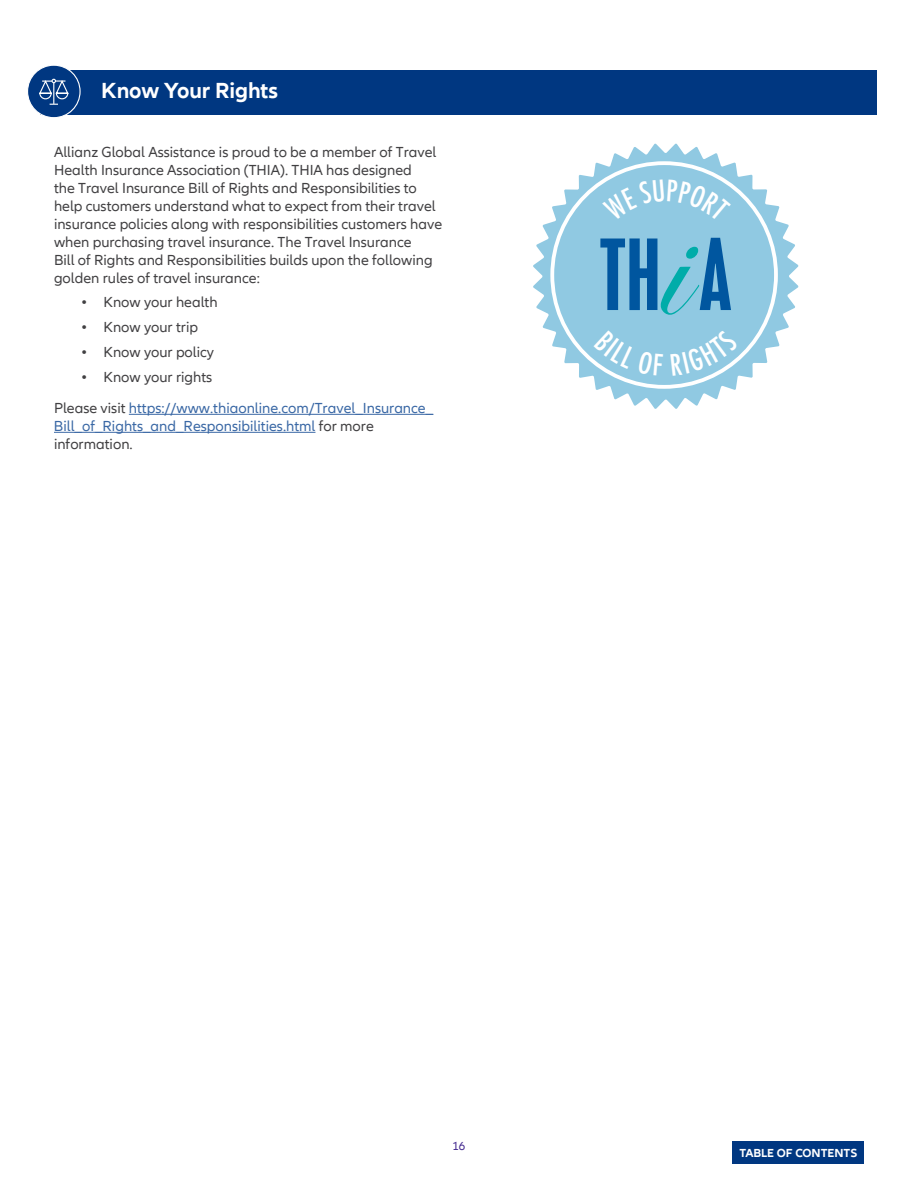
<style>
.page{position:relative;width:918px;height:1188px;background:#fff}
.page>*{position:absolute;margin:0;border:0;box-sizing:border-box;transform-origin:0 0}
.t1{font:700 22.5px "Kfwhyh Allianz Neo";letter-spacing:-.005em;color:#fff}
.t2{font:15px/18px "Wrlpxc Allianz Neo";color:#414042}
.t3{font:15px/18px "Wrlpxc Allianz Neo";color:#3a68a5}
.t4{font:700 12px "Kfwhyh Allianz Neo";color:#fff}
.t5{font:12px "Wrlpxc Allianz Neo";color:#492f92}
.s1{font-family:"Htsjfq Allianz Neo";font-weight:600}
.s2{color:#414042}
</style>
<div class="page">
<hr style="left:129px;top:414px;width:304px;height:1px;background:#3a68a5">
<hr style="left:54px;top:432px;width:261px;height:1px;background:#3a68a5">
<div style="left:40px;top:70px;width:838px;height:44px;background:#003781"></div>
<div style="left:28px;top:65px;width:52px;height:53px;background:#003781;border-radius:50%"></div>
<div style="left:27px;top:65px;width:54px;height:53px;border:1px solid #fff;border-radius:50%"></div>
<svg style="left:39px;top:79px;width:30px;height:26px"></svg>
<div style="left:733px;top:1141px;width:131px;height:23px;background:#003781"></div>
<svg style="left:533px;top:144px;width:265px;height:265px"></svg>
<svg style="left:550px;top:161px;width:228px;height:228px;fill:#90c9e2"></svg>
<svg style="left:600px;top:238px;width:131px;height:78px;background:#539cc6"></svg>
<svg style="left:686px;top:247px;width:12px;height:12px"></svg>
<div style="left:594px;top:330px;width:69px;height:46px;background:#90c9e2"></div>
<div style="left:671px;top:329px;width:68px;height:47px;background:#90c9e2"></div>
<div style="left:602px;top:179px;width:129px;height:42px;background:#90c9e2"></div>
<h2 class="t1" style="left:101px;top:78px;width:179px">Know Your Rights</h2>
<p class="t2" style="left:54px;top:143px;width:390px">Allianz Global Assistance is proud to be a member of Travel Health Insurance Association (THIA). THIA has designed<br>the Travel Insurance Bill of Rights and Responsibilities to help customers understand what to expect from their travel insurance policies along with responsibilities customers have when purchasing travel insurance. The Travel Insurance<br>Bill of Rights and Responsibilities builds upon the following golden rules of travel insurance:</p>
<p class="t2" style="left:81px;top:294px;width:138px"><span class="s1">•</span> Know your health</p>
<p class="t2" style="left:81px;top:319px;width:119px"><span class="s1">•</span> Know your trip</p>
<p class="t2" style="left:81px;top:343px;width:135px"><span class="s1">•</span> Know your policy</p>
<p class="t2" style="left:81px;top:368px;width:133px"><span class="s1">•</span> Know your rights</p>
<p class="t3" style="left:54px;top:400px;width:381px"><span class="s2">Please visit</span> https://www.thiaonline.com/Travel_Insurance_<br>Bill_of_Rights_and_Responsibilities.html <span class="s2">for more information.</span></p>
<p class="t5" style="left:453px;top:1140px;width:14px">16</p>
<p class="t4" style="left:739px;top:1146px;width:119px">TABLE OF CONTENTS</p>
</div>
